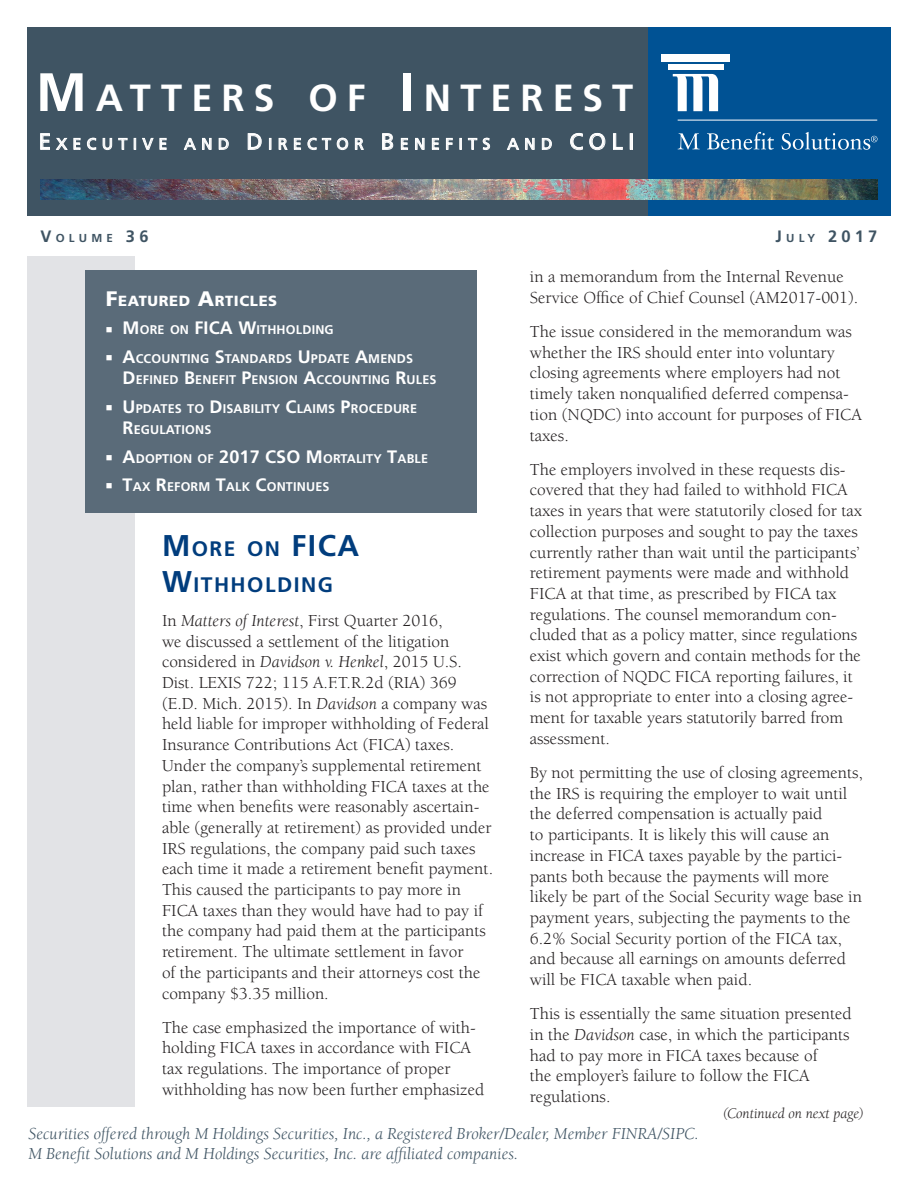
<style>
.page{position:relative;width:918px;height:1188px;background:#fff}
.page>*{position:absolute;margin:0;border:0;box-sizing:border-box;transform-origin:0 0}
.t1{font:700 37.8px "Frutiger LT Std";letter-spacing:.24em;color:#fff}
.Heading{font:700 30px "Frutiger LT Std";color:#013d7d}
.Heading-2{font:700 21px "Frutiger LT Std";letter-spacing:.07em;color:#013d7d}
.Body_Text{font:17.25px/20.7px "Berkeley Std";color:#231f20}
.t2{font:italic 17.25px/19.5px "Berkeley Std";color:#3f5463}
.Quater_Date_Headin{font:700 16.5px "Frutiger LT Std";color:#3f5463}
.t3{font:15.75px "Frutiger LT Std";letter-spacing:.345em;color:#fff}
.Continued_on_next_pa{font:italic 15px "Berkeley Std";color:#231f20}
.Featured_Articles_He{font:900 14.7px "Frutiger LT Std";letter-spacing:.045em;color:#fff}
.t4{font:700 12.6px/21.6px "Frutiger LT Std";letter-spacing:.015em;color:#fff}
.Quater_Date_Headin-2{font:700 11.55px "Frutiger LT Std";color:#3f5463}
.s1{font-size:54px}
.s2{font-size:22.5px}
.s3{font-size:16.5px}
.s4{font-size:11.55px}
.s5{font-size:21px}
.s6{font-size:18px}
.s7{font-size:30px}
.s8{font-style:italic}
</style>
<div class="page">
<div style="left:600px;top:27px;width:291px;height:189px;background:#005294"></div>
<div style="left:27px;top:256px;width:108px;height:851px;background:#e2e3e6"></div>
<div style="left:27px;top:27px;width:621px;height:189px;background:#3f5463"></div>
<svg style="left:40px;top:133px;width:10px;height:17px"></svg>
<svg style="left:56px;top:138px;width:25px;height:12px"></svg>
<svg style="left:87px;top:138px;width:9px;height:12px"></svg>
<svg style="left:103px;top:138px;width:9px;height:12px"></svg>
<svg style="left:118px;top:138px;width:10px;height:12px"></svg>
<svg style="left:134px;top:138px;width:2px;height:12px"></svg>
<svg style="left:142px;top:138px;width:12px;height:12px"></svg>
<svg style="left:160px;top:138px;width:7px;height:12px"></svg>
<svg style="left:184px;top:138px;width:12px;height:12px"></svg>
<svg style="left:202px;top:138px;width:10px;height:12px"></svg>
<svg style="left:219px;top:138px;width:10px;height:12px"></svg>
<svg style="left:248px;top:133px;width:14px;height:17px"></svg>
<svg style="left:269px;top:138px;width:2px;height:12px"></svg>
<svg style="left:279px;top:138px;width:9px;height:12px"></svg>
<svg style="left:294px;top:138px;width:7px;height:12px"></svg>
<svg style="left:307px;top:138px;width:24px;height:12px"></svg>
<svg style="left:337px;top:138px;width:11px;height:12px"></svg>
<svg style="left:355px;top:138px;width:9px;height:12px"></svg>
<svg style="left:382px;top:133px;width:11px;height:17px"></svg>
<svg style="left:401px;top:138px;width:7px;height:12px"></svg>
<svg style="left:415px;top:138px;width:10px;height:12px"></svg>
<svg style="left:432px;top:138px;width:7px;height:12px"></svg>
<svg style="left:446px;top:138px;width:7px;height:12px"></svg>
<svg style="left:460px;top:138px;width:2px;height:12px"></svg>
<svg style="left:468px;top:138px;width:9px;height:12px"></svg>
<svg style="left:483px;top:138px;width:7px;height:12px"></svg>
<svg style="left:507px;top:138px;width:12px;height:12px"></svg>
<svg style="left:525px;top:138px;width:10px;height:12px"></svg>
<svg style="left:542px;top:138px;width:10px;height:12px"></svg>
<svg style="left:570px;top:133px;width:13px;height:17px"></svg>
<svg style="left:589px;top:133px;width:16px;height:17px"></svg>
<svg style="left:613px;top:133px;width:10px;height:17px"></svg>
<div style="left:630px;top:133px;width:3px;height:17px;border:1px solid #fff"></div>
<img style="left:40px;top:180px;width:838px;height:20px">
<svg style="left:678px;top:133px;width:22px;height:17px"></svg>
<svg style="left:707px;top:132px;width:67px;height:18px"></svg>
<svg style="left:782px;top:132px;width:95px;height:18px"></svg>
<hr style="left:678px;top:120px;width:199px;height:1px;background:#fff">
<div style="left:662px;top:54px;width:68px;height:8px;background:#fff"></div>
<div style="left:668px;top:65px;width:55px;height:5px;background:#fff"></div>
<svg style="left:673px;top:74px;width:45px;height:37px"></svg>
<div style="left:86px;top:270px;width:391px;height:243px;background:#5a6b79"></div>
<h1 class="t1" style="left:36px;top:76px;width:599px"><span class="s1">M</span>ATTERS OF <span class="s1">I</span>NTEREST</h1>
<p class="t3" style="left:39px;top:135px;width:593px"><span class="s2">E</span>XE CUTIVE AND <span class="s2">D</span> IRE CTOR <span class="s2">B</span>E NE FITS AND <span class="s2">CO LI</span></p>
<p class="Quater_Date_Headin-2" style="left:40px;top:232px;width:110px"><span class="s3">V</span>OLUM E <span class="s3">36</span></p>
<p class="Quater_Date_Headin" style="left:776px;top:227px;width:103px">J<span class="s4">ULY</span> 2017</p>
<p class="Featured_Articles_He" style="left:106px;top:292px;width:173px"><span class="s5">F</span>EATURED <span class="s5">A</span>RTICLES</p>
<p class="t4" style="left:123px;top:319px;width:213px"><span class="s6">M</span>ORE ON <span class="s6">FICA W</span>ITHHOLDING</p>
<p class="t4" style="left:123px;top:348px;width:314px"><span class="s6">A</span>CCOUNTING <span class="s6">S</span>TANDARDS <span class="s6">U</span> PDATE <span class="s6">A</span>M ENDS<br><span class="s6">D</span>EFINED <span class="s6">B</span>ENEFIT <span class="s6">P</span>ENSION <span class="s6">A</span>CCOUNTING <span class="s6">R</span>ULES</p>
<p class="t4" style="left:123px;top:398px;width:108px"><span class="s6">U</span> PDATES TO <span class="s6">D</span>ISABI</p>
<p class="t4" style="left:254px;top:398px;width:58px">LITY <span class="s6">C</span>LAIMS</p>
<p class="t4" style="left:341px;top:398px;width:78px"><span class="s6">P</span>ROCEDURE</p>
<p class="t4" style="left:123px;top:419px;width:89px"><span class="s6">R</span>EGULATIONS</p>
<p class="t4" style="left:123px;top:447px;width:307px"><span class="s6">A</span>DOPTION OF <span class="s6">2017 CSO M</span>ORTALITY <span class="s6">T</span>ABLE</p>
<p class="t4" style="left:123px;top:476px;width:207px"><span class="s6">T</span>AX <span class="s6">R</span>EFORM <span class="s6">T</span>ALK <span class="s6">C</span>ONTINUES</p>
<p class="Heading" style="left:162px;top:528px;width:199px">M<span class="s5">ORE ON</span> FICA</p>
<p class="Heading-2" style="left:162px;top:572px;width:172px"><span class="s7">W</span>ITHHOLDING</p>
<p class="Body_Text" style="left:162px;top:610px;width:333px">In <span class="s8">Matters of Interest</span>, First Quarter 2016,<br>we discussed a settlement of the litigation considered in <span class="s8">Davidson v. Henkel</span>, 2015 U.S.<br>Dist. LEXIS 722; 115 A.F.T.R.2d (RIA) 369 (E.D. Mich. 2015). In <span class="s8">Davidson</span> a company was held liable for improper withholding of Federal Insurance Contributions Act (FICA) taxes.<br>Under the company’s supplemental retirement plan, rather than withholding FICA taxes at the time when benefits were reasonably ascertain&shy;able (generally at retirement) as provided under IRS regulations, the company paid such taxes each time it made a retirement benefit payment.<br>This caused the participants to pay more in FICA taxes than they would have had to pay if the company had paid them at the participants retirement. The ultimate settlement in favor<br>of the participants and their attorneys cost the company $3.35 million.</p>
<p class="Body_Text" style="left:162px;top:1017px;width:324px">The case emphasized the importance of with&shy;holding FICA taxes in accordance with FICA tax regulations. The importance of proper withholding has now been further emphasized</p>
<p class="Body_Text" style="left:530px;top:267px;width:330px">in a memorandum from the Internal Revenue<br>Service Office of Chief Counsel (AM2017-001).</p>
<p class="Body_Text" style="left:530px;top:322px;width:334px">The issue considered in the memorandum was whether the IRS should enter into voluntary closing agreements where employers had not timely taken nonqualified deferred compensa&shy;tion (NQDC) into account for purposes of FICA taxes.</p>
<p class="Body_Text" style="left:530px;top:459px;width:334px">The employers involved in these requests dis&shy;covered that they had failed to withhold FICA taxes in years that were statutorily closed for tax collection purposes and sought to pay the taxes currently rather than wait until the participants’ retirement payments were made and withhold FICA at that time, as prescribed by FICA tax regulations. The counsel memorandum con&shy;cluded that as a policy matter, since regulations exist which govern and contain methods for the correction of NQDC FICA reporting failures, it is not appropriate to enter into a closing agree&shy;ment for taxable years statutorily barred from assessment.</p>
<p class="Body_Text" style="left:530px;top:763px;width:335px">By not permitting the use of closing agreements, the IRS is requiring the employer to wait until the deferred compensation is actually paid<br>to participants. It is likely this will cause an increase in FICA taxes payable by the partici&shy;pants both because the payments will more likely be part of the Social Security wage base in payment years, subjecting the payments to the 6.2% Social Security portion of the FICA tax, and because all earnings on amounts deferred will be FICA taxable when paid.</p>
<p class="Body_Text" style="left:530px;top:1004px;width:324px">This is essentially the same situation presented in the <span class="s8">Davidson</span> case, in which the participants had to pay more in FICA taxes because of<br>the employer’s failure to follow the FICA regulations.</p>
<p class="Continued_on_next_pa" style="left:722px;top:1105px;width:143px">(Continued on next page)</p>
<p class="t2" style="left:28px;top:1125px;width:672px">Securities offered through M Holdings Securities, Inc., a Registered Broker/Dealer, Member FINRA/SIPC.<br>M Benefit Solutions and M Holdings Securities, Inc. are affiliated companies.</p>
</div>
